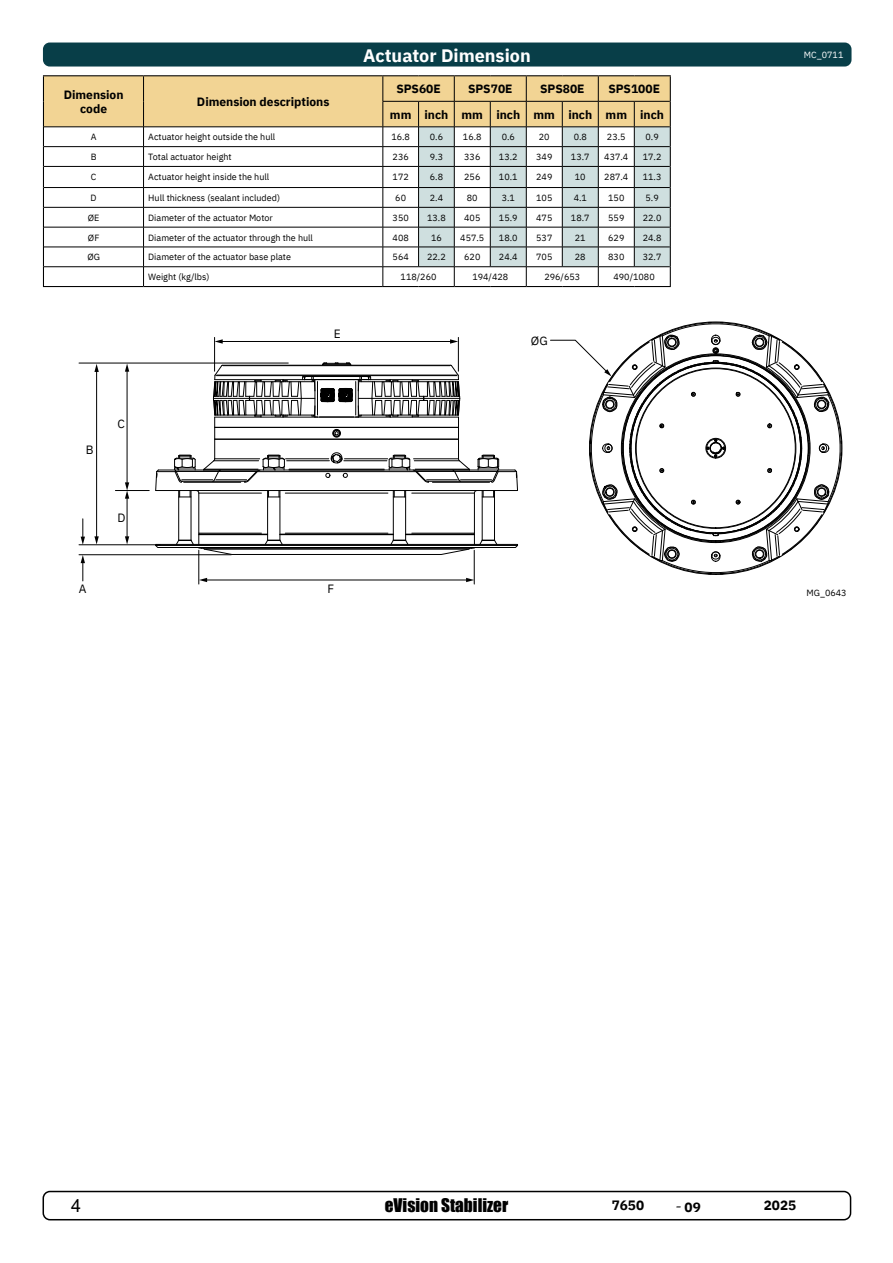
<style>
.page{position:relative;width:893px;height:1263px;background:#fff}
.page>*{position:absolute;margin:0;border:0;box-sizing:border-box;transform-origin:0 0}
.t1{font:700 18px "IBM Plex Sans";color:#fff}
.t2{font:18px "Arial";color:#000}
.t3{font:17.25px "Impact";color:#000}
.t4{font:700 13.5px "IBM Plex Sans";color:#000}
.t5{font:700 12px/14.4px "IBM Plex Sans";color:#000;text-align:center}
.t6{font:12px "IBM Plex Sans";color:#000}
.t7{font:9px "IBM Plex Sans";color:#000}
.t8{font:9px "IBM Plex Sans";color:#fff}
.s1{font-family:"Minion Pro";font-weight:400;font-size:18px}
</style>
<div class="page">
<div style="left:43px;top:1191px;width:808px;height:29px;border:2px solid #000;border-radius:7px"></div>
<hr style="left:199px;top:493px;width:1px;height:40px;background:#000">
<hr style="left:474px;top:493px;width:1px;height:40px;background:#000">
<hr style="left:178px;top:490px;width:1px;height:50px;background:#000">
<hr style="left:191px;top:490px;width:1px;height:50px;background:#000">
<hr style="left:267px;top:490px;width:1px;height:50px;background:#000">
<hr style="left:280px;top:490px;width:1px;height:50px;background:#000">
<hr style="left:393px;top:490px;width:1px;height:50px;background:#000">
<hr style="left:405px;top:490px;width:1px;height:50px;background:#000">
<hr style="left:482px;top:490px;width:1px;height:50px;background:#000">
<hr style="left:494px;top:490px;width:1px;height:50px;background:#000">
<svg style="left:155px;top:533px;width:363px;height:22px"></svg>
<svg style="left:155px;top:363px;width:363px;height:135px"></svg>
<hr style="left:79px;top:544px;width:81px;height:1px;background:#000">
<hr style="left:79px;top:554px;width:152px;height:1px;background:#000">
<hr style="left:115px;top:490px;width:34px;height:1px;background:#000">
<hr style="left:79px;top:363px;width:209px;height:1px;background:#000">
<hr style="left:127px;top:370px;width:1px;height:114px;background:#000">
<svg style="left:125px;top:363px;width:4px;height:9px"></svg>
<hr style="left:127px;top:497px;width:1px;height:41px;background:#000">
<svg style="left:125px;top:482px;width:4px;height:17px"></svg>
<svg style="left:125px;top:536px;width:4px;height:8px"></svg>
<hr style="left:214px;top:337px;width:1px;height:34px;background:#000">
<hr style="left:458px;top:337px;width:1px;height:34px;background:#000">
<hr style="left:221px;top:341px;width:231px;height:1px;background:#000">
<svg style="left:450px;top:339px;width:8px;height:5px"></svg>
<svg style="left:215px;top:339px;width:8px;height:5px"></svg>
<hr style="left:474px;top:550px;width:1px;height:34px;background:#000">
<hr style="left:198px;top:550px;width:1px;height:34px;background:#000">
<hr style="left:206px;top:580px;width:262px;height:1px;background:#000">
<svg style="left:199px;top:578px;width:8px;height:4px"></svg>
<svg style="left:466px;top:578px;width:8px;height:4px"></svg>
<svg style="left:550px;top:321px;width:293px;height:254px"></svg>
<hr style="left:96px;top:370px;width:1px;height:168px;background:#000">
<svg style="left:94px;top:364px;width:5px;height:8px"></svg>
<svg style="left:94px;top:536px;width:5px;height:8px"></svg>
<svg style="left:81px;top:519px;width:4px;height:26px"></svg>
<svg style="left:81px;top:555px;width:4px;height:26px"></svg>
<div style="left:43px;top:43px;width:808px;height:24px;background:#083e48;border-radius:7px"></div>
<hr style="left:43px;top:75px;width:101px;height:1px;background:#000">
<hr style="left:144px;top:75px;width:239px;height:1px;background:#000">
<hr style="left:383px;top:75px;width:36px;height:1px;background:#000">
<hr style="left:419px;top:75px;width:35px;height:1px;background:#000">
<hr style="left:454px;top:75px;width:36px;height:1px;background:#000">
<hr style="left:490px;top:75px;width:36px;height:1px;background:#000">
<hr style="left:526px;top:75px;width:36px;height:1px;background:#000">
<hr style="left:562px;top:75px;width:36px;height:1px;background:#000">
<hr style="left:598px;top:75px;width:36px;height:1px;background:#000">
<hr style="left:634px;top:75px;width:37px;height:1px;background:#000">
<hr style="left:43px;top:286px;width:101px;height:1px;background:#000">
<hr style="left:144px;top:286px;width:239px;height:1px;background:#000">
<hr style="left:383px;top:286px;width:36px;height:1px;background:#000">
<hr style="left:419px;top:286px;width:35px;height:1px;background:#000">
<hr style="left:454px;top:286px;width:36px;height:1px;background:#000">
<hr style="left:490px;top:286px;width:36px;height:1px;background:#000">
<hr style="left:526px;top:286px;width:36px;height:1px;background:#000">
<hr style="left:562px;top:286px;width:36px;height:1px;background:#000">
<hr style="left:598px;top:286px;width:36px;height:1px;background:#000">
<hr style="left:634px;top:286px;width:37px;height:1px;background:#000">
<svg style="left:43px;top:76px;width:628px;height:210px"></svg>
<hr style="left:634px;top:266px;width:36px;height:1px;background:#000">
<p class="t5" style="left:64px;top:86px;width:61px">Dimension code</p>
<p class="t5" style="left:197px;top:94px;width:134px">Dimension descriptions</p>
<p class="t1" style="left:363px;top:41px;width:169px">Actuator Dimension</p>
<p class="t8" style="left:804px;top:48px;width:41px">MC_0711</p>
<p class="t5" style="left:390px;top:75px;width:276px;line-height:25.5px;text-align:left;text-indent:218px">SPS100E mm inch mm inch mm inch mm inch</p>
<p class="t5" style="left:396px;top:81px;width:46px">SPS60E</p>
<p class="t5" style="left:468px;top:81px;width:46px">SPS70E</p>
<p class="t5" style="left:540px;top:81px;width:46px">SPS80E</p>
<p class="t7" style="left:91px;top:130px;width:7px">A</p>
<p class="t7" style="left:148px;top:130px;width:129px">Actuator height outside the hull</p>
<p class="t7" style="left:391px;top:130px;width:20px">16.8</p>
<p class="t7" style="left:430px;top:130px;width:15px">0.6</p>
<p class="t7" style="left:463px;top:130px;width:20px">16.8</p>
<p class="t7" style="left:502px;top:130px;width:15px">0.6</p>
<p class="t7" style="left:539px;top:130px;width:12px">20</p>
<p class="t7" style="left:574px;top:130px;width:15px">0.8</p>
<p class="t7" style="left:607px;top:130px;width:20px">23.5</p>
<p class="t7" style="left:645px;top:130px;width:15px">0.9</p>
<p class="t7" style="left:91px;top:150px;width:7px">B</p>
<p class="t7" style="left:148px;top:150px;width:85px">Total actuator height</p>
<p class="t7" style="left:393px;top:150px;width:18px">236</p>
<p class="t7" style="left:430px;top:150px;width:15px">9.3</p>
<p class="t7" style="left:464px;top:150px;width:18px">336</p>
<p class="t7" style="left:499px;top:150px;width:20px">13.2</p>
<p class="t7" style="left:536px;top:150px;width:18px">349</p>
<p class="t7" style="left:571px;top:150px;width:20px">13.7</p>
<p class="t7" style="left:604px;top:150px;width:26px">437.4</p>
<p class="t7" style="left:643px;top:150px;width:20px">17.2</p>
<p class="t7" style="left:91px;top:170px;width:7px">C</p>
<p class="t7" style="left:148px;top:170px;width:123px">Actuator height inside the hull</p>
<p class="t7" style="left:393px;top:170px;width:18px">172</p>
<p class="t7" style="left:430px;top:170px;width:15px">6.8</p>
<p class="t7" style="left:464px;top:170px;width:18px">256</p>
<p class="t7" style="left:499px;top:170px;width:20px">10.1</p>
<p class="t7" style="left:536px;top:170px;width:18px">249</p>
<p class="t7" style="left:575px;top:170px;width:12px">10</p>
<p class="t7" style="left:604px;top:170px;width:26px">287.4</p>
<p class="t7" style="left:643px;top:170px;width:20px">11.3</p>
<p class="t7" style="left:91px;top:191px;width:8px">D</p>
<p class="t7" style="left:148px;top:191px;width:133px">Hull thickness (sealant included)</p>
<p class="t7" style="left:395px;top:191px;width:12px">60</p>
<p class="t7" style="left:430px;top:191px;width:15px">2.4</p>
<p class="t7" style="left:467px;top:191px;width:12px">80</p>
<p class="t7" style="left:502px;top:191px;width:15px">3.1</p>
<p class="t7" style="left:536px;top:191px;width:18px">105</p>
<p class="t7" style="left:574px;top:191px;width:15px">4.1</p>
<p class="t7" style="left:608px;top:191px;width:18px">150</p>
<p class="t7" style="left:645px;top:191px;width:15px">5.9</p>
<p class="t7" style="left:88px;top:211px;width:13px">ØE</p>
<p class="t7" style="left:148px;top:211px;width:126px">Diameter of the actuator Motor</p>
<p class="t7" style="left:393px;top:211px;width:18px">350</p>
<p class="t7" style="left:427px;top:211px;width:20px">13.8</p>
<p class="t7" style="left:464px;top:211px;width:18px">405</p>
<p class="t7" style="left:499px;top:211px;width:20px">15.9</p>
<p class="t7" style="left:536px;top:211px;width:18px">475</p>
<p class="t7" style="left:571px;top:211px;width:20px">18.7</p>
<p class="t7" style="left:608px;top:211px;width:18px">559</p>
<p class="t7" style="left:643px;top:211px;width:20px">22.0</p>
<p class="t7" style="left:88px;top:230px;width:13px">ØF</p>
<p class="t7" style="left:148px;top:230px;width:166px">Diameter of the actuator through the hull</p>
<p class="t7" style="left:393px;top:230px;width:18px">408</p>
<p class="t7" style="left:431px;top:230px;width:12px">16</p>
<p class="t7" style="left:460px;top:230px;width:26px">457.5</p>
<p class="t7" style="left:499px;top:230px;width:20px">18.0</p>
<p class="t7" style="left:536px;top:230px;width:18px">537</p>
<p class="t7" style="left:575px;top:230px;width:12px">21</p>
<p class="t7" style="left:608px;top:230px;width:18px">629</p>
<p class="t7" style="left:643px;top:230px;width:20px">24.8</p>
<p class="t7" style="left:87px;top:250px;width:14px">ØG</p>
<p class="t7" style="left:148px;top:250px;width:144px">Diameter of the actuator base plate</p>
<p class="t7" style="left:393px;top:250px;width:18px">564</p>
<p class="t7" style="left:427px;top:250px;width:20px">22.2</p>
<p class="t7" style="left:464px;top:250px;width:18px">620</p>
<p class="t7" style="left:499px;top:250px;width:20px">24.4</p>
<p class="t7" style="left:536px;top:250px;width:18px">705</p>
<p class="t7" style="left:575px;top:250px;width:12px">28</p>
<p class="t7" style="left:608px;top:250px;width:18px">830</p>
<p class="t7" style="left:643px;top:250px;width:20px">32.7</p>
<p class="t7" style="left:148px;top:270px;width:63px">Weight (kg/lbs)</p>
<p class="t7" style="left:401px;top:270px;width:37px">118/260</p>
<p class="t7" style="left:472px;top:270px;width:37px">194/428</p>
<p class="t7" style="left:544px;top:270px;width:37px">296/653</p>
<p class="t7" style="left:613px;top:270px;width:43px">490/1080</p>
<p class="t6" style="left:86px;top:440px;width:9px">B</p>
<p class="t6" style="left:79px;top:579px;width:9px">A</p>
<p class="t6" style="left:118px;top:414px;width:9px">C</p>
<p class="t6" style="left:118px;top:509px;width:10px">D</p>
<p class="t6" style="left:334px;top:324px;width:8px">E</p>
<p class="t6" style="left:327px;top:579px;width:8px">F</p>
<p class="t6" style="left:531px;top:331px;width:18px">ØG</p>
<p class="t7" style="left:806px;top:585px;width:42px">MG_0643</p>
<h1 class="t2" style="left:71px;top:1193px;width:12px">4</h1>
<h2 class="t3" style="left:385px;top:1192px;width:125px">eVision Stabilizer</h2>
<h3 class="t4" style="left:612px;top:1195px;width:34px">7650</h3>
<h3 class="t4" style="left:675px;top:1196px;width:27px"><span class="s1">-</span>09</h3>
<h3 class="t4" style="left:764px;top:1195px;width:34px">2025</h3>
</div>
